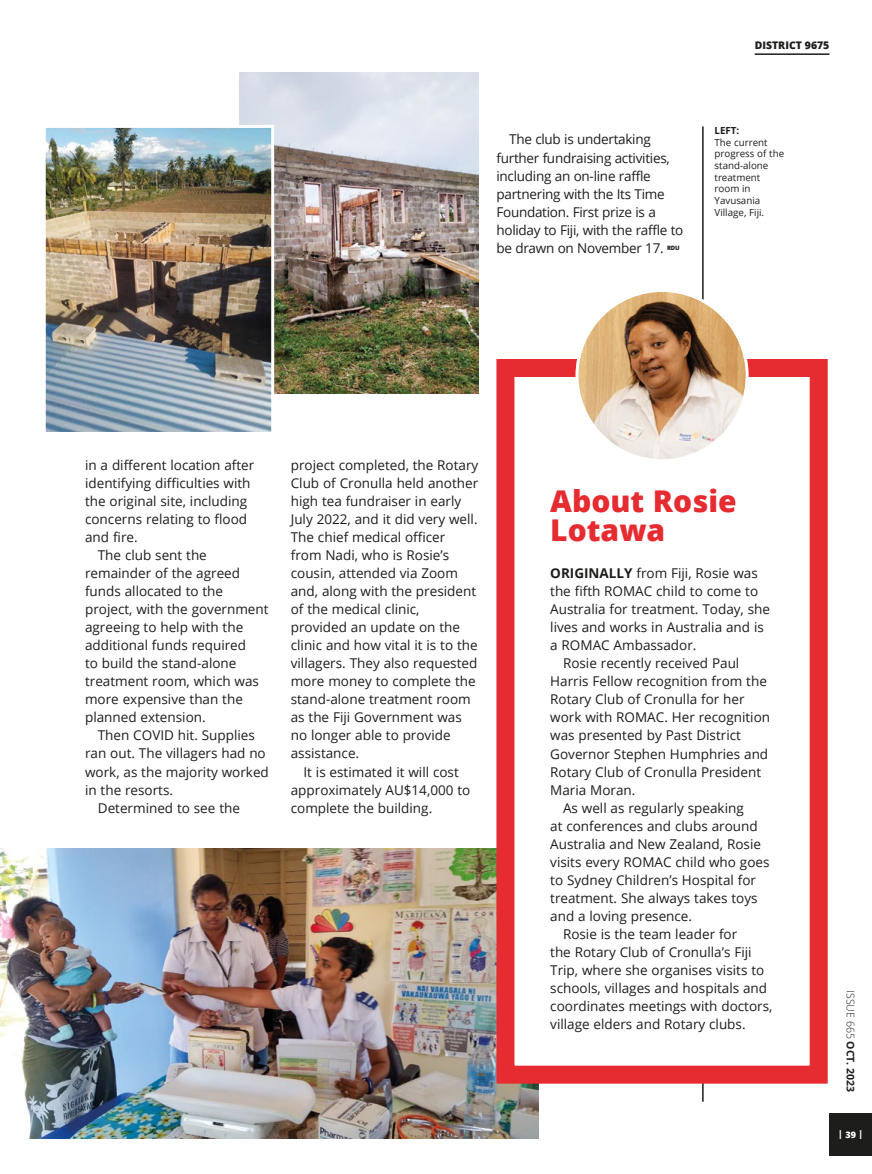
<style>
.page{position:relative;width:872px;height:1174px;background:#fff}
.page>*{position:absolute;margin:0;border:0;box-sizing:border-box;transform-origin:0 0}
.t1{font:800 30px/28.5px "Open Sans";color:#e62b31}
.t2{font:13.5px/18px "Open Sans";color:#1d1d1b}
.t3{font:13.5px/18px "Open Sans";letter-spacing:-.02em;color:#1d1d1b}
.t4{font:300 10.5px "Open Sans";color:#1d1d1b}
.t5{font:800 10.5px "Open Sans";color:#1d1d1b}
.t6{font:9.75px/11.7px "Open Sans";color:#1d1d1b}
.t7{font:700 9.75px "Open Sans";color:#1d1d1b}
.t8{font:800 9px "Open Sans";color:#fff}
.t9{font:800 6px "Open Sans";color:#1d1d1b}
.s1{font-weight:700}
</style>
<div class="page">
<hr style="left:754px;top:53px;width:75px;height:2px;background:#1d1d1b">
<div style="left:829px;top:1113px;width:43px;height:42px;background:#1d1d1b"></div>
<hr style="left:702px;top:126px;width:1px;height:975px;background:#1d1d1b">
<img style="left:239px;top:72px;width:239px;height:322px">
<img style="left:0;top:849px;width:539px;height:289px">
<div style="left:496px;top:359px;width:331px;height:724px;background:#fff;border:18px solid #e62b31"></div>
<img style="left:577px;top:290px;width:170px;height:170px;border-radius:85px">
<img style="left:47px;top:129px;width:223px;height:302px">
<div style="left:43px;top:125px;width:231px;height:310px;border:3px solid #fff"></div>
<p class="t3" style="left:496px;top:130px;width:188px;text-indent:13px">The club is undertaking further fundraising activities, including an on-line raffle partnering with the Its Time<br>Foundation. First prize is a holiday to Fiji, with the raffle to be drawn on November 17.</p>
<p class="t9" style="left:667px;top:243px;width:14px">RDU</p>
<p class="t5" style="left:754px;top:37px;width:76px">DISTRICT 9675</p>
<p class="t7" style="left:714px;top:123px;width:26px">LEFT:</p>
<p class="t6" style="left:714px;top:136px;width:71px">The current progress of the stand-alone treatment room in<br>Yavusania<br>Village, Fiji.</p>
<p class="t2" style="left:85px;top:455px;width:171px">in a different location after</p>
<p class="t2" style="left:85px;top:473px;width:167px">identifying difficulties with</p>
<p class="t2" style="left:85px;top:491px;width:164px">the original site, including</p>
<p class="t2" style="left:85px;top:509px;width:164px">concerns relating to flood</p>
<p class="t2" style="left:85px;top:527px;width:54px">and fire.</p>
<p class="t2" style="left:98px;top:545px;width:111px">The club sent the</p>
<p class="t2" style="left:85px;top:563px;width:156px">remainder of the agreed</p>
<p class="t2" style="left:85px;top:582px;width:140px">funds allocated to the</p>
<p class="t2" style="left:85px;top:600px;width:185px">project, with the government</p>
<p class="t2" style="left:85px;top:618px;width:160px">agreeing to help with the</p>
<p class="t2" style="left:85px;top:636px;width:163px">additional funds required</p>
<p class="t2" style="left:85px;top:654px;width:153px">to build the stand-alone</p>
<p class="t2" style="left:85px;top:672px;width:175px">treatment room, which was</p>
<p class="t2" style="left:85px;top:690px;width:159px">more expensive than the</p>
<p class="t2" style="left:85px;top:708px;width:122px">planned extension.</p>
<p class="t2" style="left:98px;top:726px;width:159px">Then COVID hit. Supplies</p>
<p class="t2" style="left:85px;top:744px;width:182px">ran out. The villagers had no</p>
<p class="t2" style="left:85px;top:762px;width:185px">work, as the majority worked</p>
<p class="t2" style="left:85px;top:780px;width:90px">in the resorts.</p>
<p class="t2" style="left:98px;top:798px;width:144px">Determined to see the</p>
<p class="t2" style="left:291px;top:455px;width:189px">project completed, the Rotary<br>Club of Cronulla held another high tea fundraiser in early<br>July 2022, and it did very well.<br>The chief medical officer from Nadi, who is Rosie’s cousin, attended via Zoom and, along with the president of the medical clinic, provided an update on the clinic and how vital it is to the villagers. They also requested more money to complete the stand-alone treatment room as the Fiji Government was no longer able to provide assistance.</p>
<p class="t2" style="left:291px;top:762px;width:181px;text-indent:13px">It is estimated it will cost approximately AU$14,000 to complete the building.</p>
<h1 class="t1" style="left:550px;top:485px;width:188px">About Rosie<br>Lotawa</h1>
<p class="t2" style="left:550px;top:563px;width:209px"><span class="s1">ORIGINALLY</span> from Fiji, Rosie was</p>
<p class="t2" style="left:550px;top:582px;width:209px">the fifth ROMAC child to come to</p>
<p class="t2" style="left:550px;top:600px;width:221px">Australia for treatment. Today, she</p>
<p class="t2" style="left:550px;top:618px;width:215px">lives and works in Australia and is</p>
<p class="t2" style="left:550px;top:636px;width:148px">a ROMAC Ambassador.</p>
<p class="t2" style="left:563px;top:654px;width:178px">Rosie recently received Paul</p>
<p class="t2" style="left:550px;top:672px;width:218px">Harris Fellow recognition from the</p>
<p class="t2" style="left:550px;top:690px;width:196px">Rotary Club of Cronulla for her</p>
<p class="t2" style="left:550px;top:708px;width:221px">work with ROMAC. Her recognition</p>
<p class="t2" style="left:550px;top:726px;width:192px">was presented by Past District</p>
<p class="t2" style="left:550px;top:744px;width:219px">Governor Stephen Humphries and</p>
<p class="t2" style="left:550px;top:762px;width:212px">Rotary Club of Cronulla President</p>
<p class="t2" style="left:550px;top:780px;width:87px">Maria Moran.</p>
<p class="t2" style="left:563px;top:798px;width:182px">As well as regularly speaking</p>
<p class="t2" style="left:550px;top:816px;width:209px">at conferences and clubs around</p>
<p class="t2" style="left:550px;top:834px;width:212px">Australia and New Zealand, Rosie</p>
<p class="t2" style="left:550px;top:852px;width:221px">visits every ROMAC child who goes</p>
<p class="t2" style="left:550px;top:870px;width:207px">to Sydney Children’s Hospital for</p>
<p class="t2" style="left:550px;top:888px;width:209px">treatment. She always takes toys</p>
<p class="t2" style="left:550px;top:906px;width:143px">and a loving presence.</p>
<p class="t2" style="left:563px;top:924px;width:176px">Rosie is the team leader for</p>
<p class="t2" style="left:550px;top:943px;width:203px">the Rotary Club of Cronulla’s Fiji</p>
<p class="t2" style="left:550px;top:961px;width:215px">Trip, where she organises visits to</p>
<p class="t2" style="left:550px;top:979px;width:218px">schools, villages and hospitals and</p>
<p class="t2" style="left:550px;top:997px;width:224px">coordinates meetings with doctors,</p>
<p class="t2" style="left:550px;top:1015px;width:197px">village elders and Rotary clubs.</p>
<p class="t4" style="left:857px;top:990px;width:103px;rotate:90deg">ISSUE 665 <span class="s1">OCT. 2023</span></p>
<p class="t8" style="left:838px;top:1127px;width:26px">| 39 |</p>
</div>
